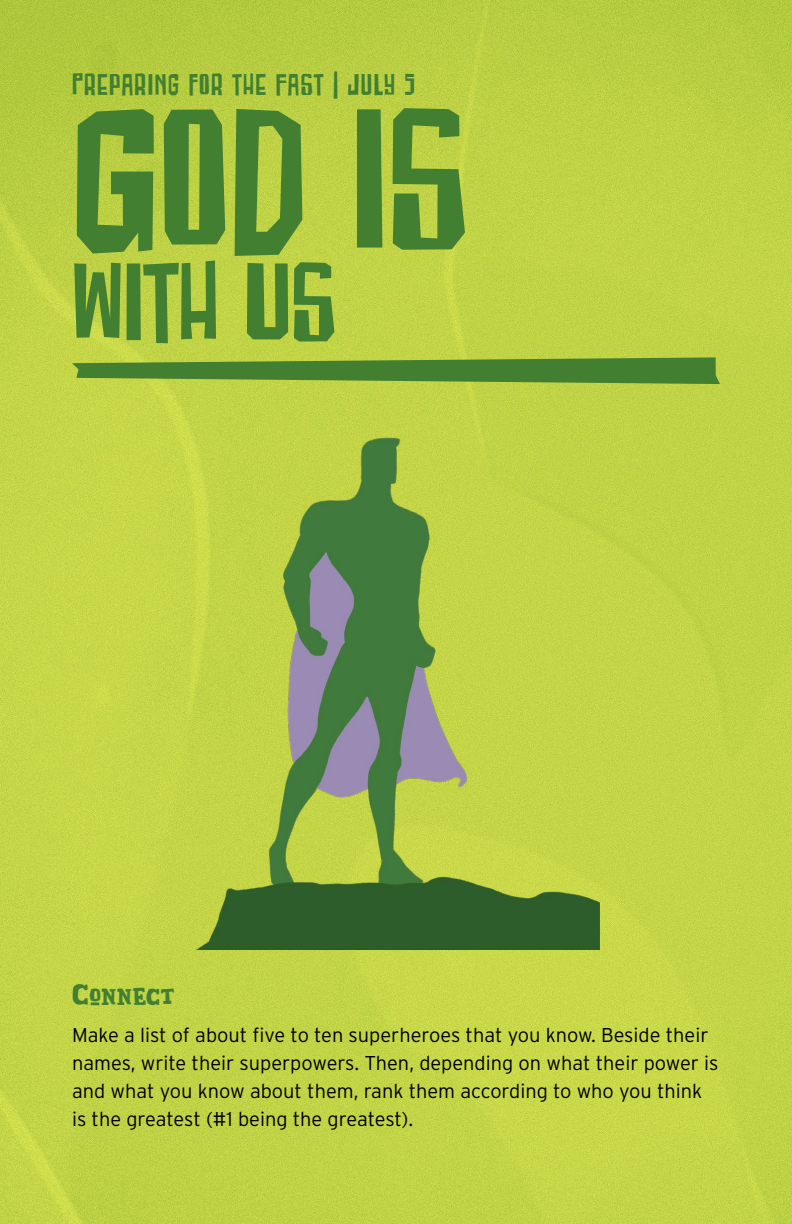
<style>
.page{position:relative;width:792px;height:1224px;background:#fff}
.page>*{position:absolute;margin:0;border:0;box-sizing:border-box;transform-origin:0 0}
.t1{font:200px "SUBURBIA Regular";color:#427f31}
.t2{font:112px "SUBURBIA Regular";color:#427f31}
.t3{font:30px "SUBURBIA Regular";letter-spacing:.05em;color:#427f31}
.t4{font:28px "Brazie";letter-spacing:.02em;color:#427f31}
.t5{font:300 20px/28px "Interstate";color:#000}
</style>
<div class="page">
<img style="left:0;top:0;width:792px;height:1224px">
<svg style="left:72px;top:357px;width:648px;height:27px;background:#619436"></svg>
<img style="left:190px;top:423px;width:410px;height:526px">
<h3 class="t3" style="left:72px;top:68px;width:344px">PREPARING FOR THE FAST | JULY 5</h3>
<h1 class="t1" style="left:72px;top:67px;width:397px">GOD IS</h1>
<h2 class="t2" style="left:72px;top:239px;width:265px">WITH US</h2>
<h3 class="t4" style="left:72px;top:975px;width:104px">Connect</h3>
<p class="t5" style="left:72px;top:1020px;width:648px">Make a list of about five to ten superheroes that you know. Beside their names, write their superpowers. Then, depending on what their power is and what you know about them, rank them according to who you think is the greatest (#1 being the greatest).</p>
</div>
